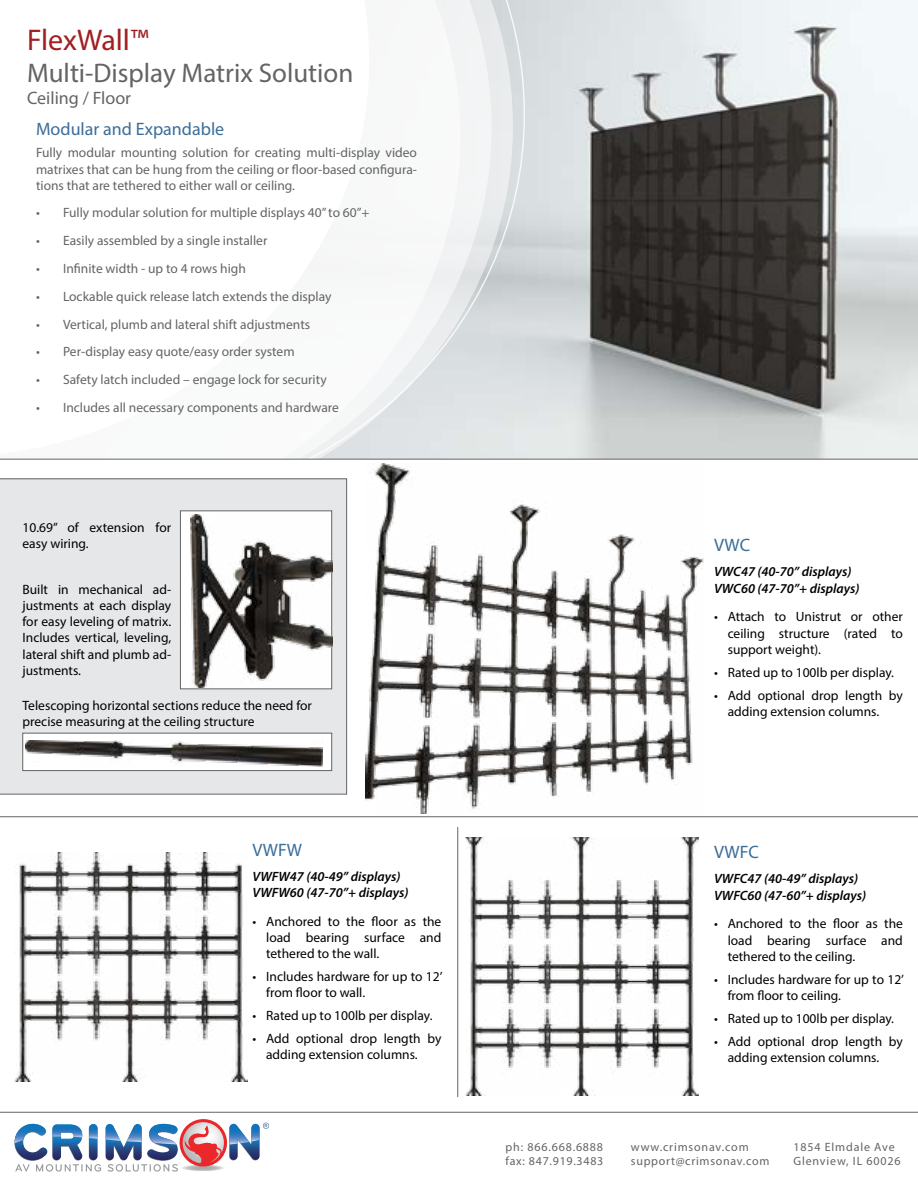
<style>
.page{position:relative;width:918px;height:1188px;background:#fff}
.page>*{position:absolute;margin:0;border:0;box-sizing:border-box;transform-origin:0 0}
.t1{font:30px "Myriad Pro";color:#a11e21}
.t2{font:27px "Myriad Pro";color:#636466}
.t3{font:18px "Myriad Pro";color:#3b6d99}
.t4{font:18px "Myriad Pro";color:#636466}
.t5{font:13.5px/16.2px "Myriad Pro";color:#000}
.t6{font:13.5px/16.2px "Myriad Pro";color:#636466;text-align:justify}
.t7{font:italic 600 13.5px/16.2px "Myriad Pro";color:#000}
.t8{font:12px/14.4px "Myriad Pro";letter-spacing:.07em;color:#636466}
</style>
<div class="page">
<img style="left:525px;top:0;width:393px;height:459px">
<svg style="left:513px;top:0;width:12px;height:459px"></svg>
<svg style="left:492px;top:0;width:21px;height:459px"></svg>
<svg style="left:460px;top:0;width:32px;height:459px"></svg>
<svg style="left:0;top:0;width:460px;height:459px"></svg>
<svg style="left:0;top:0;width:369px;height:458px"></svg>
<div style="left:0;top:478px;width:347px;height:317px;background:#e6e7e8"></div>
<div style="left:23px;top:733px;width:309px;height:38px;background:#fff;border:1px solid #636466"></div>
<div style="left:180px;top:511px;width:152px;height:178px;background:#fff;border:1px solid #636466"></div>
<hr style="left:0;top:459px;width:918px;height:1px;background:#636466">
<hr style="left:0;top:1112px;width:918px;height:1px;background:#636466">
<img style="left:466px;top:837px;width:233px;height:259px">
<img style="left:14px;top:852px;width:233px;height:229px">
<img style="left:366px;top:463px;width:337px;height:350px">
<hr style="left:457px;top:827px;width:1px;height:270px;background:#636466">
<svg style="left:14px;top:1119px;width:255px;height:53px"></svg>
<hr style="left:0;top:816px;width:918px;height:1px;background:#636466">
<img style="left:190px;top:515px;width:142px;height:173px">
<img style="left:26px;top:740px;width:297px;height:26px">
<h1 class="t1" style="left:27px;top:21px;width:123px">FlexWall™</h1>
<h2 class="t2" style="left:27px;top:56px;width:328px">Multi-Display Matrix Solution</h2>
<h3 class="t4" style="left:27px;top:86px;width:106px">Ceiling / Floor</h3>
<h3 class="t3" style="left:36px;top:118px;width:190px">Modular and Expandable</h3>
<p class="t6" style="left:36px;top:144px;width:382px">Fully modular mounting solution for creating multi-display video matrixes that can be hung from the ceiling or floor-based configura&shy;tions that are tethered to either wall or ceiling.</p>
<p class="t6" style="left:36px;top:205px;width:335px">• Fully modular solution for multiple displays 40” to 60”+</p>
<p class="t6" style="left:36px;top:232px;width:233px">• Easily assembled by a single installer</p>
<p class="t6" style="left:36px;top:260px;width:211px">• Infinite width - up to 4 rows high</p>
<p class="t6" style="left:36px;top:288px;width:297px">• Lockable quick release latch extends the display</p>
<p class="t6" style="left:36px;top:316px;width:276px">• Vertical, plumb and lateral shift adjustments</p>
<p class="t6" style="left:36px;top:343px;width:260px">• Per-display easy quote/easy order system</p>
<p class="t6" style="left:36px;top:371px;width:292px">• Safety latch included – engage lock for security</p>
<p class="t6" style="left:36px;top:399px;width:304px">• Includes all necessary components and hardware</p>
<p class="t5" style="left:23px;top:519px;width:150px">10.69” of extension for easy wiring.</p>
<p class="t5" style="left:23px;top:581px;width:150px;text-align:justify">Built in mechanical ad&shy;justments at each display for easy leveling of matrix.<br>Includes vertical, leveling, lateral shift and plumb ad&shy;justments.</p>
<p class="t5" style="left:23px;top:697px;width:291px">Telescoping horizontal sections reduce the need for precise measuring at the ceiling structure</p>
<h3 class="t3" style="left:253px;top:838px;width:51px">VWFW</h3>
<p class="t7" style="left:253px;top:868px;width:157px">VWFW47 (40-49” displays)<br>VWFW60 (47-70”+ displays)</p>
<p class="t5" style="left:266px;top:913px;width:177px;text-align:justify;text-indent:-14px">• Anchored to the floor as the load bearing surface and tethered to the wall.</p>
<p class="t5" style="left:266px;top:968px;width:178px;text-indent:-14px">• Includes hardware for up to 12’ from floor to wall.</p>
<p class="t5" style="left:253px;top:1007px;width:181px">• Rated up to 100lb per display.</p>
<p class="t5" style="left:266px;top:1030px;width:177px;text-indent:-14px">• Add optional drop length by adding extension columns.</p>
<h3 class="t3" style="left:714px;top:534px;width:37px">VWC</h3>
<p class="t7" style="left:714px;top:564px;width:147px">VWC47 (40-70” displays)<br>VWC60 (47-70”+ displays)</p>
<p class="t5" style="left:728px;top:609px;width:177px;text-align:justify;text-indent:-14px">• Attach to Unistrut or other ceiling structure (rated to support weight).</p>
<p class="t5" style="left:714px;top:664px;width:181px">• Rated up to 100lb per display.</p>
<p class="t5" style="left:728px;top:687px;width:177px;text-indent:-14px">• Add optional drop length by adding extension columns.</p>
<h3 class="t3" style="left:714px;top:841px;width:46px">VWFC</h3>
<p class="t7" style="left:714px;top:870px;width:154px">VWFC47 (40-49” displays)<br>VWFC60 (47-60”+ displays)</p>
<p class="t5" style="left:728px;top:915px;width:177px;text-align:justify;text-indent:-14px">• Anchored to the floor as the load bearing surface and tethered to the ceiling.</p>
<p class="t5" style="left:728px;top:971px;width:178px;text-indent:-14px">• Includes hardware for up to 12’ from floor to ceiling.</p>
<p class="t5" style="left:714px;top:1010px;width:181px">• Rated up to 100lb per display.</p>
<p class="t5" style="left:728px;top:1033px;width:177px;text-indent:-14px">• Add optional drop length by adding extension columns.</p>
<p class="t8" style="left:506px;top:1139px;width:99px">ph: 866.668.6888 fax: 847.919.3483</p>
<p class="t8" style="left:631px;top:1139px;width:140px">www.crimsonav.com support@crimsonav.com</p>
<p class="t8" style="left:794px;top:1139px;width:109px">1854 Elmdale Ave<br>Glenview, IL 60026</p>
</div>
